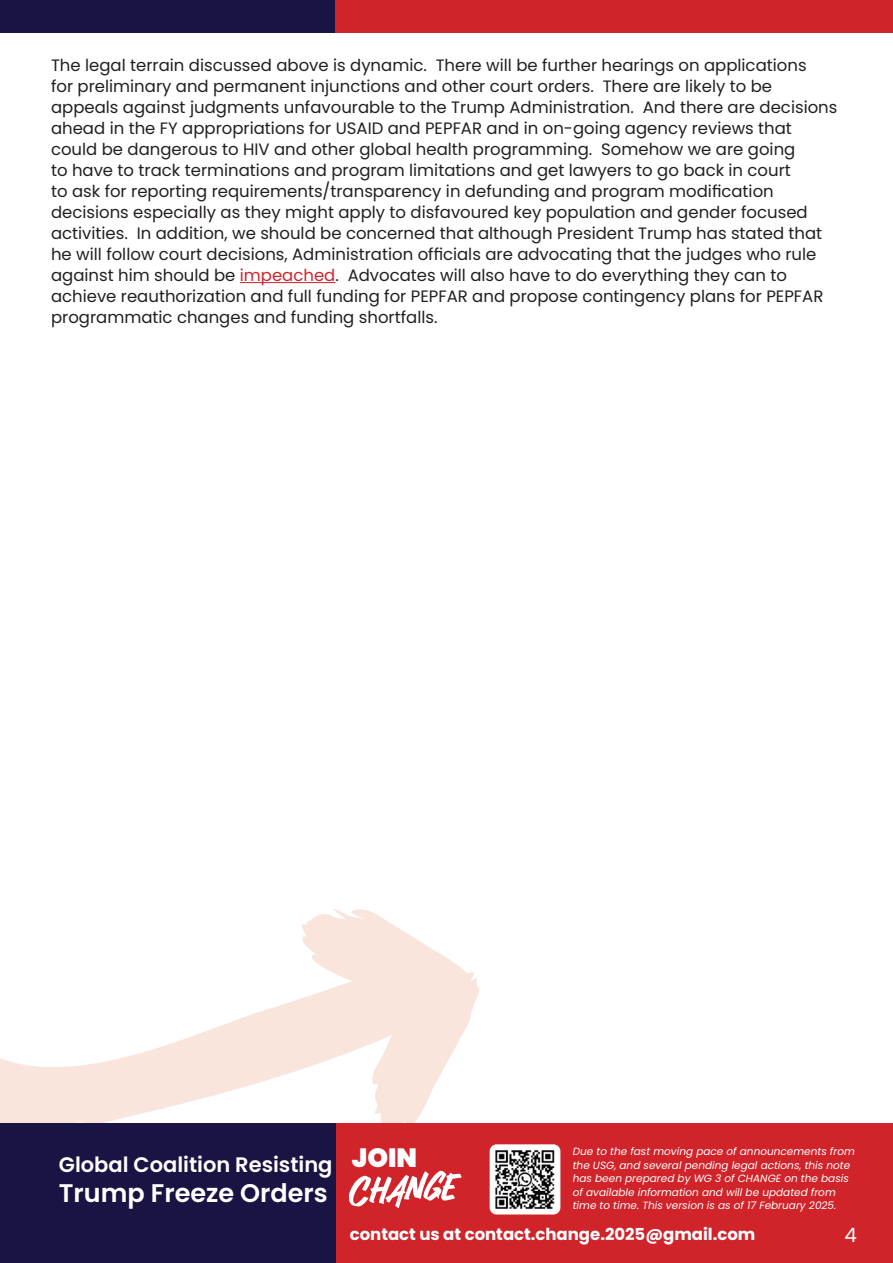
<style>
.page{position:relative;width:893px;height:1263px;background:#fff}
.page>*{position:absolute;margin:0;border:0;box-sizing:border-box;transform-origin:0 0}
.t1{font:900 26.4px "Poppins";color:#fff}
.t2{font:600 25.5px "Poppins";color:#fff}
.t3{font:600 21px "Poppins";color:#fff}
.t4{font:19.8px "Poppins";color:#fff}
.t5{font:16.5px/21px "Poppins";color:#231f20}
.t6{font:700 16.5px "Poppins";color:#fff}
.t7{font:italic 10.5px/13.5px "Poppins";color:#fff}
.s1{color:#d1232a}
</style>
<div class="page">
<hr style="left:240px;top:282px;width:95px;height:1px;background:#d1232a">
<svg style="left:0;top:909px;width:483px;height:215px"></svg>
<div style="left:0;top:0;width:893px;height:32px;background:#d1232a"></div>
<div style="left:0;top:0;width:335px;height:32px;background:#191443"></div>
<div style="left:0;top:1124px;width:893px;height:139px;background:#d1232a"></div>
<div style="left:0;top:1124px;width:335px;height:139px;background:#191443"></div>
<svg style="left:348px;top:1171px;width:114px;height:37px"></svg>
<img style="left:490px;top:1144px;width:70px;height:70px">
<p class="t5" style="left:51px;top:55px;width:788px">The legal terrain discussed above is dynamic. There will be further hearings on applications<br>for preliminary and permanent injunctions and other court orders. There are likely to be appeals against judgments unfavourable to the Trump Administration. And there are decisions ahead in the FY appropriations for USAID and PEPFAR and in on-going agency reviews that could be dangerous to HIV and other global health programming. Somehow we are going<br>to have to track terminations and program limitations and get lawyers to go back in court<br>to ask for reporting requirements/transparency in defunding and program modification decisions especially as they might apply to disfavoured key population and gender focused activities. In addition, we should be concerned that although President Trump has stated that he will follow court decisions, Administration officials are advocating that the judges who rule against him should be <span class="s1">impeached</span>. Advocates will also have to do everything they can to achieve reauthorization and full funding for PEPFAR and propose contingency plans for PEPFAR programmatic changes and funding shortfalls.</p>
<p class="t3" style="left:59px;top:1153px;width:275px">Global Coalition Resisting</p>
<h2 class="t2" style="left:59px;top:1179px;width:270px">Trump Freeze Orders</h2>
<p class="t7" style="left:573px;top:1145px;width:284px">Due to the fast moving pace of announcements from the USG, and several pending legal actions, this note has been prepared by WG 3 of CHANGE on the basis of available information and will be updated from time to time. This version is as of 17 February 2025.</p>
<p class="t6" style="left:350px;top:1225px;width:407px">contact us at contact.change.2025@gmail.com</p>
<h1 class="t1" style="left:352px;top:1143px;width:67px">JOIN</h1>
<p class="t4" style="left:844px;top:1223px;width:14px">4</p>
</div>
